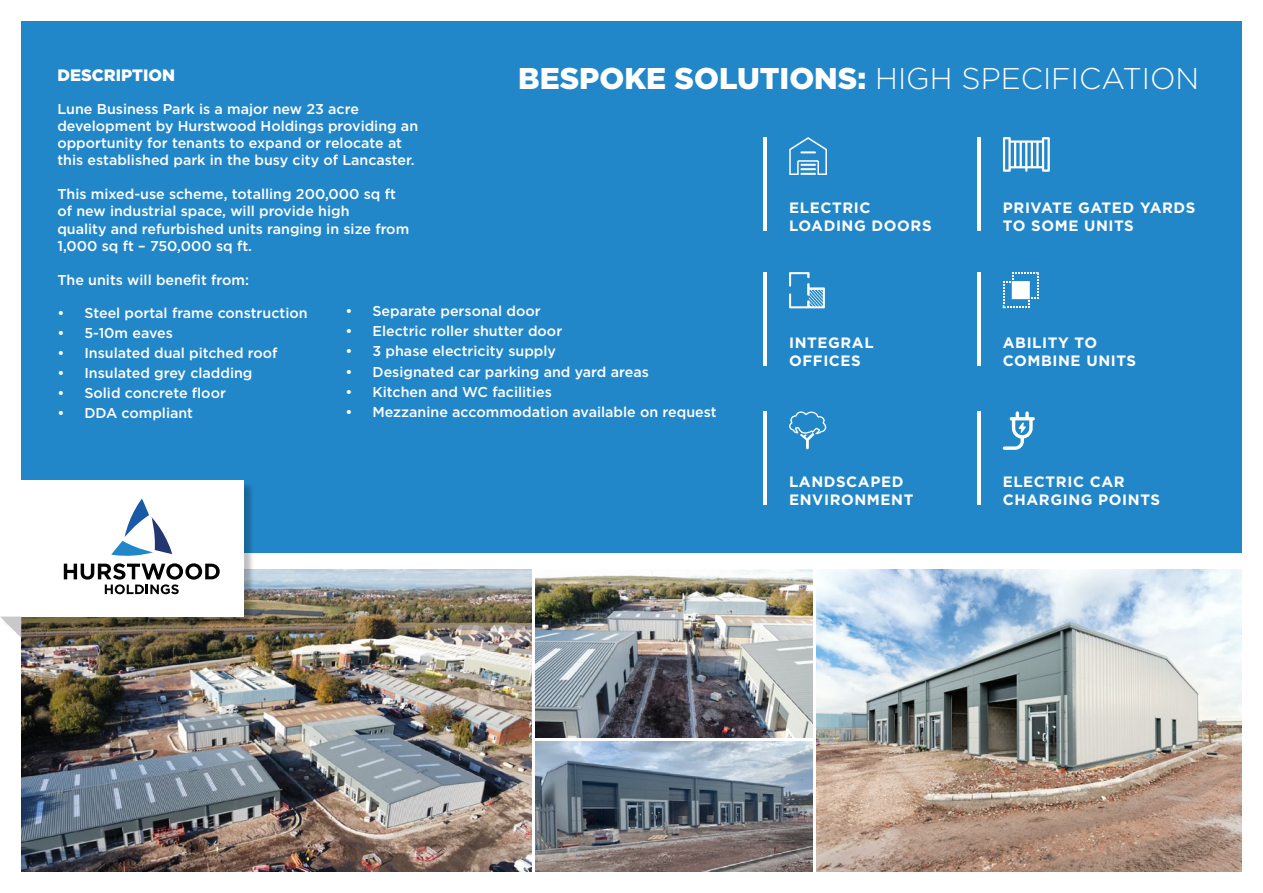
<style>
.page{position:relative;width:1263px;height:893px;background:#fff}
.page>*{position:absolute;margin:0;border:0;box-sizing:border-box;transform-origin:0 0}
.t1{font:900 30px "Gotham HTF";color:#fff}
.t2{font:900 16.5px "Gotham HTF";color:#fff}
.t3{font:700 15px/18px "Gotham HTF";letter-spacing:.04em;color:#fff}
.t4{font:500 14.25px/17.1px "Gotham HTF";color:#fff}
.s1{font-weight:300}
</style>
<div class="page">
<div style="left:21px;top:21px;width:1221px;height:532px;background:#2287c9"></div>
<hr style="left:763px;top:137px;width:3px;height:94px;background:#fff">
<svg style="left:789px;top:137px;width:38px;height:38px"></svg>
<hr style="left:763px;top:411px;width:3px;height:94px;background:#fff">
<svg style="left:789px;top:411px;width:37px;height:38px"></svg>
<hr style="left:977px;top:137px;width:3px;height:94px;background:#fff">
<svg style="left:1003px;top:137px;width:47px;height:35px"></svg>
<hr style="left:763px;top:272px;width:3px;height:94px;background:#fff">
<svg style="left:789px;top:272px;width:36px;height:36px"></svg>
<hr style="left:977px;top:411px;width:3px;height:94px;background:#fff">
<svg style="left:1003px;top:411px;width:32px;height:39px"></svg>
<hr style="left:977px;top:272px;width:3px;height:94px;background:#fff">
<svg style="left:1003px;top:272px;width:36px;height:36px"></svg>
<img style="left:816px;top:570px;width:426px;height:302px">
<img style="left:21px;top:570px;width:510px;height:302px">
<img style="left:536px;top:570px;width:276px;height:167px">
<img style="left:536px;top:742px;width:276px;height:130px">
<div style="left:2px;top:482px;width:252px;height:145px;background:#000;opacity:.25"></div>
<div style="left:0;top:480px;width:244px;height:137px;background:#fff"></div>
<svg style="left:1px;top:617px;width:20px;height:20px"></svg>
<svg style="left:64px;top:499px;width:156px;height:95px"></svg>
<h1 class="t1" style="left:518px;top:61px;width:682px">BESPOKE SOLUTIONS: <span class="s1">HIGH SPECIFICATION</span></h1>
<p class="t2" style="left:57px;top:65px;width:119px">DESCRIPTION</p>
<p class="t4" style="left:57px;top:100px;width:362px">Lune Business Park is a major new 23 acre development by Hurstwood Holdings providing an opportunity for tenants to expand or relocate at this established park in the busy city of Lancaster.</p>
<p class="t4" style="left:57px;top:185px;width:353px">This mixed-use scheme, totalling 200,000 sq ft of new industrial space, will provide high<br>quality and refurbished units ranging in size from 1,000 sq ft – 750,000 sq ft.</p>
<p class="t4" style="left:57px;top:271px;width:193px">The units will benefit from:</p>
<p class="t4" style="left:57px;top:304px;width:252px">• Steel portal frame construction</p>
<p class="t4" style="left:57px;top:324px;width:117px">• 5-10m eaves</p>
<p class="t4" style="left:57px;top:344px;width:222px">• Insulated dual pitched roof</p>
<p class="t4" style="left:57px;top:364px;width:197px">• Insulated grey cladding</p>
<p class="t4" style="left:57px;top:384px;width:170px">• Solid concrete floor</p>
<p class="t4" style="left:57px;top:404px;width:137px">• DDA compliant</p>
<p class="t3" style="left:789px;top:198px;width:144px">ELECTRIC<br>LOADING DOORS</p>
<p class="t3" style="left:1003px;top:198px;width:194px">PRIVATE GATED YARDS<br>TO SOME UNITS</p>
<p class="t4" style="left:345px;top:302px;width:197px">• Separate personal door</p>
<p class="t4" style="left:345px;top:322px;width:218px">• Electric roller shutter door</p>
<p class="t4" style="left:345px;top:343px;width:212px">• 3 phase electricity supply</p>
<p class="t4" style="left:345px;top:363px;width:305px">• Designated car parking and yard areas</p>
<p class="t4" style="left:345px;top:383px;width:208px">• Kitchen and WC facilities</p>
<p class="t4" style="left:345px;top:403px;width:373px">• Mezzanine accommodation available on request</p>
<p class="t3" style="left:1003px;top:333px;width:135px">ABILITY TO<br>COMBINE UNITS</p>
<p class="t3" style="left:789px;top:333px;width:86px">INTEGRAL<br>OFFICES</p>
<p class="t3" style="left:789px;top:472px;width:126px">LANDSCAPED<br>ENVIRONMENT</p>
<p class="t3" style="left:1003px;top:472px;width:159px">ELECTRIC CAR<br>CHARGING POINTS</p>
</div>
